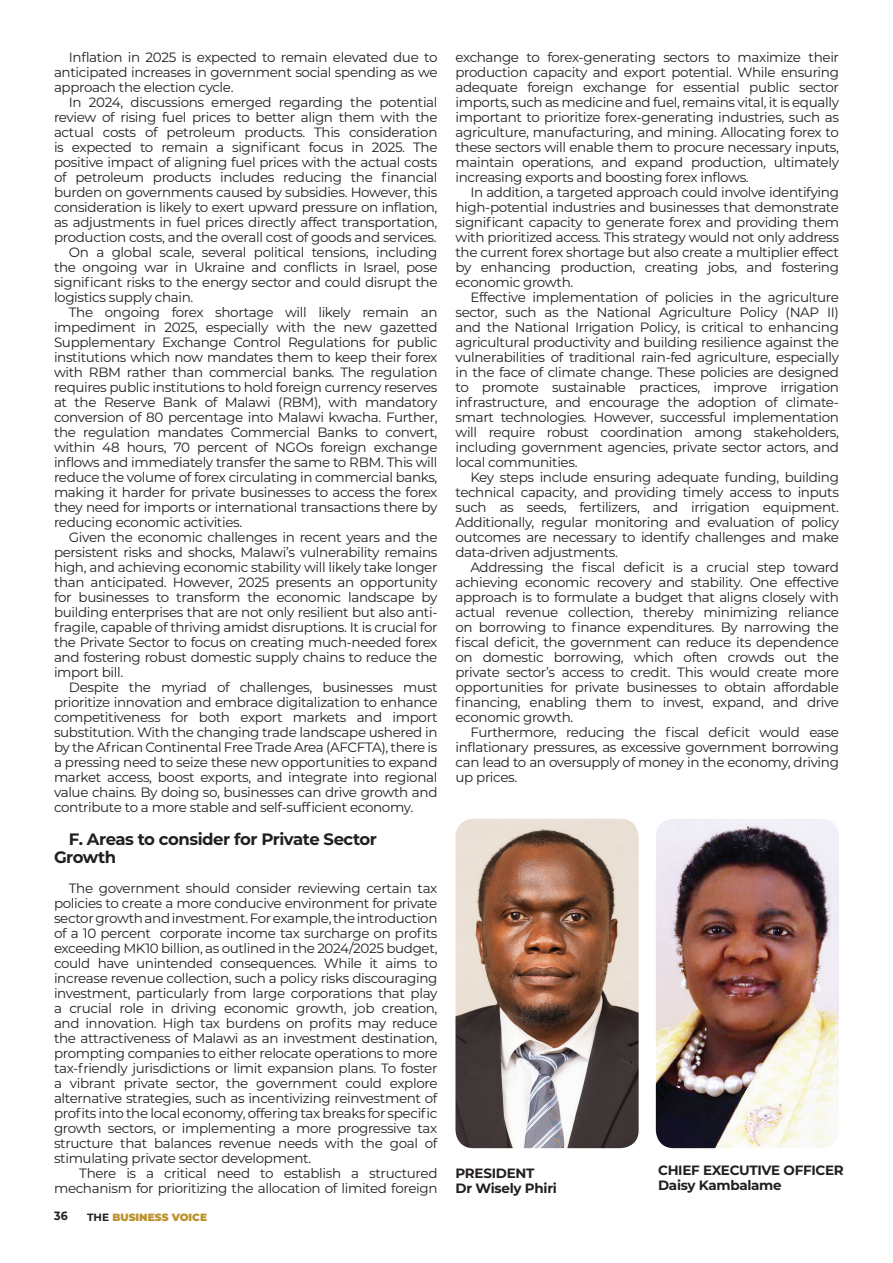
<style>
.page{position:relative;width:893px;height:1263px;background:#fff}
.page>*{position:absolute;margin:0;border:0;box-sizing:border-box;transform-origin:0 0}
.t1{font:700 16.5px/18px "Montserrat";letter-spacing:-.025em;color:#231f20}
.t2{font:13.5px/15px "Montserrat";letter-spacing:-.025em;color:#231f20;text-align:justify}
.t3{font:700 13.5px/15px "Montserrat";letter-spacing:-.02em;color:#231f20}
.t4{font:700 12px "Montserrat";color:#231f20;scale:.91 1}
.t5{font:900 10.5px "Montserrat";color:#bd932e}
.s1{font-weight:700;color:#231f20}
</style>
<div class="page">
<img style="left:656px;top:819px;width:183px;height:329px">
<img style="left:455px;top:819px;width:184px;height:329px">
<p class="t2" style="left:54px;top:49px;width:385px;text-indent:15px">Inflation in 2025 is expected to remain elevated due to anticipated increases in government social spending as we approach the election cycle.</p>
<p class="t2" style="left:69px;top:94px;width:370px">In 2024, discussions emerged regarding the potential</p>
<p class="t2" style="left:54px;top:109px;width:385px">review of rising fuel prices to better align them with the</p>
<p class="t2" style="left:54px;top:124px;width:385px">actual costs of petroleum products. This consideration</p>
<p class="t2" style="left:54px;top:139px;width:385px">is expected to remain a significant focus in 2025. The</p>
<p class="t2" style="left:54px;top:154px;width:385px">positive impact of aligning fuel prices with the actual costs</p>
<p class="t2" style="left:54px;top:169px;width:385px">of petroleum products includes reducing the financial</p>
<p class="t2" style="left:54px;top:184px;width:385px">burden on governments caused by subsidies. However, this</p>
<p class="t2" style="left:54px;top:199px;width:385px">consideration is likely to exert upward pressure on inflation,</p>
<p class="t2" style="left:54px;top:214px;width:385px">as adjustments in fuel prices directly affect transportation,</p>
<p class="t2" style="left:54px;top:229px;width:384px">production costs, and the overall cost of goods and services.</p>
<p class="t2" style="left:69px;top:244px;width:370px">On a global scale, several political tensions, including</p>
<p class="t2" style="left:54px;top:259px;width:385px">the ongoing war in Ukraine and conflicts in Israel, pose</p>
<p class="t2" style="left:54px;top:274px;width:385px">significant risks to the energy sector and could disrupt the</p>
<p class="t2" style="left:54px;top:289px;width:141px">logistics supply chain.</p>
<p class="t2" style="left:69px;top:304px;width:370px">The ongoing forex shortage will likely remain an</p>
<p class="t2" style="left:54px;top:319px;width:385px">impediment in 2025, especially with the new gazetted</p>
<p class="t2" style="left:54px;top:334px;width:385px">Supplementary Exchange Control Regulations for public</p>
<p class="t2" style="left:54px;top:349px;width:385px">institutions which now mandates them to keep their forex</p>
<p class="t2" style="left:54px;top:364px;width:385px">with RBM rather than commercial banks. The regulation</p>
<p class="t2" style="left:54px;top:379px;width:385px">requires public institutions to hold foreign currency reserves</p>
<p class="t2" style="left:54px;top:394px;width:385px">at the Reserve Bank of Malawi (RBM), with mandatory</p>
<p class="t2" style="left:54px;top:409px;width:385px">conversion of 80 percentage into Malawi kwacha. Further,</p>
<p class="t2" style="left:54px;top:424px;width:385px">the regulation mandates Commercial Banks to convert,</p>
<p class="t2" style="left:54px;top:439px;width:385px">within 48 hours, 70 percent of NGOs foreign exchange</p>
<p class="t2" style="left:54px;top:454px;width:385px">inflows and immediately transfer the same to RBM. This will</p>
<p class="t2" style="left:54px;top:469px;width:385px">reduce the volume of forex circulating in commercial banks,</p>
<p class="t2" style="left:54px;top:484px;width:385px">making it harder for private businesses to access the forex</p>
<p class="t2" style="left:54px;top:499px;width:385px">they need for imports or international transactions there by</p>
<p class="t2" style="left:54px;top:514px;width:190px">reducing economic activities.</p>
<p class="t2" style="left:69px;top:529px;width:370px">Given the economic challenges in recent years and the</p>
<p class="t2" style="left:54px;top:544px;width:385px">persistent risks and shocks, Malawi’s vulnerability remains</p>
<p class="t2" style="left:54px;top:559px;width:385px">high, and achieving economic stability will likely take longer</p>
<p class="t2" style="left:54px;top:574px;width:385px">than anticipated. However, 2025 presents an opportunity</p>
<p class="t2" style="left:54px;top:589px;width:385px">for businesses to transform the economic landscape by</p>
<p class="t2" style="left:54px;top:604px;width:385px">building enterprises that are not only resilient but also anti-</p>
<p class="t2" style="left:54px;top:619px;width:385px">fragile, capable of thriving amidst disruptions. It is crucial for</p>
<p class="t2" style="left:54px;top:634px;width:385px">the Private Sector to focus on creating much-needed forex</p>
<p class="t2" style="left:54px;top:649px;width:385px">and fostering robust domestic supply chains to reduce the</p>
<p class="t2" style="left:54px;top:664px;width:71px">import bill.</p>
<p class="t2" style="left:69px;top:679px;width:370px">Despite the myriad of challenges, businesses must</p>
<p class="t2" style="left:54px;top:694px;width:385px">prioritize innovation and embrace digitalization to enhance</p>
<p class="t2" style="left:54px;top:709px;width:385px">competitiveness for both export markets and import</p>
<p class="t2" style="left:54px;top:724px;width:385px">substitution. With the changing trade landscape ushered in</p>
<p class="t2" style="left:54px;top:739px;width:385px">by the African Continental Free Trade Area (AFCFTA), there is</p>
<p class="t2" style="left:54px;top:754px;width:385px">a pressing need to seize these new opportunities to expand</p>
<p class="t2" style="left:54px;top:769px;width:385px">market access, boost exports, and integrate into regional</p>
<p class="t2" style="left:54px;top:784px;width:385px">value chains. By doing so, businesses can drive growth and</p>
<p class="t2" style="left:54px;top:799px;width:361px">contribute to a more stable and self-sufficient economy.</p>
<p class="t1" style="left:54px;top:829px;width:325px;text-indent:15px">F. Areas to consider for Private Sector<br>Growth</p>
<p class="t2" style="left:54px;top:880px;width:385px;text-indent:15px">The government should consider reviewing certain tax policies to create a more conducive environment for private sector growth and investment. For example, the introduction of a 10 percent corporate income tax surcharge on profits exceeding MK10 billion, as outlined in the 2024/2025 budget, could have unintended consequences. While it aims to increase revenue collection, such a policy risks discouraging investment, particularly from large corporations that play a crucial role in driving economic growth, job creation, and innovation. High tax burdens on profits may reduce the attractiveness of Malawi as an investment destination, prompting companies to either relocate operations to more tax-friendly jurisdictions or limit expansion plans. To foster a vibrant private sector, the government could explore alternative strategies, such as incentivizing reinvestment of profits into the local economy, offering tax breaks for specific growth sectors, or implementing a more progressive tax structure that balances revenue needs with the goal of stimulating private sector development.</p>
<p class="t2" style="left:54px;top:1165px;width:385px;text-align:right">There is a critical need to establish a structured mechanism for prioritizing the allocation of limited foreign</p>
<p class="t4" style="left:54px;top:1207px;width:16px">36</p>
<p class="t5" style="left:87px;top:1209px;width:121px"><span class="s1">the</span> BUSINESS VOICE</p>
<p class="t2" style="left:455px;top:49px;width:385px">exchange to forex-generating sectors to maximize their production capacity and export potential. While ensuring adequate foreign exchange for essential public sector imports, such as medicine and fuel, remains vital, it is equally important to prioritize forex-generating industries, such as agriculture, manufacturing, and mining. Allocating forex to these sectors will enable them to procure necessary inputs, maintain operations, and expand production, ultimately increasing exports and boosting forex inflows.</p>
<p class="t2" style="left:455px;top:184px;width:385px;text-indent:15px">In addition, a targeted approach could involve identifying high-potential industries and businesses that demonstrate significant capacity to generate forex and providing them with prioritized access. This strategy would not only address the current forex shortage but also create a multiplier effect by enhancing production, creating jobs, and fostering economic growth.</p>
<p class="t2" style="left:455px;top:289px;width:385px;text-indent:15px">Effective implementation of policies in the agriculture sector, such as the National Agriculture Policy (NAP II) and the National Irrigation Policy, is critical to enhancing agricultural productivity and building resilience against the vulnerabilities of traditional rain-fed agriculture, especially in the face of climate change. These policies are designed to promote sustainable practices, improve irrigation infrastructure, and encourage the adoption of climate&shy;smart technologies. However, successful implementation will require robust coordination among stakeholders, including government agencies, private sector actors, and local communities.</p>
<p class="t2" style="left:455px;top:469px;width:385px;text-indent:15px">Key steps include ensuring adequate funding, building technical capacity, and providing timely access to inputs such as seeds, fertilizers, and irrigation equipment.<br>Additionally, regular monitoring and evaluation of policy outcomes are necessary to identify challenges and make data-driven adjustments.</p>
<p class="t2" style="left:455px;top:559px;width:385px;text-indent:15px">Addressing the fiscal deficit is a crucial step toward achieving economic recovery and stability. One effective approach is to formulate a budget that aligns closely with actual revenue collection, thereby minimizing reliance on borrowing to finance expenditures. By narrowing the fiscal deficit, the government can reduce its dependence on domestic borrowing, which often crowds out the private sector’s access to credit. This would create more opportunities for private businesses to obtain affordable financing, enabling them to invest, expand, and drive economic growth.</p>
<p class="t2" style="left:455px;top:724px;width:385px;text-indent:15px">Furthermore, reducing the fiscal deficit would ease inflationary pressures, as excessive government borrowing can lead to an oversupply of money in the economy, driving up prices.</p>
<p class="t3" style="left:455px;top:1165px;width:103px">President<br>Dr Wisely Phiri</p>
<p class="t3" style="left:658px;top:1162px;width:28px">Chief</p>
<p class="t3" style="left:703px;top:1162px;width:27px">Executive</p>
<p class="t3" style="left:784px;top:1162px;width:21px">Officer</p>
<p class="t3" style="left:658px;top:1177px;width:125px">Daisy Kambalame</p>
</div>
